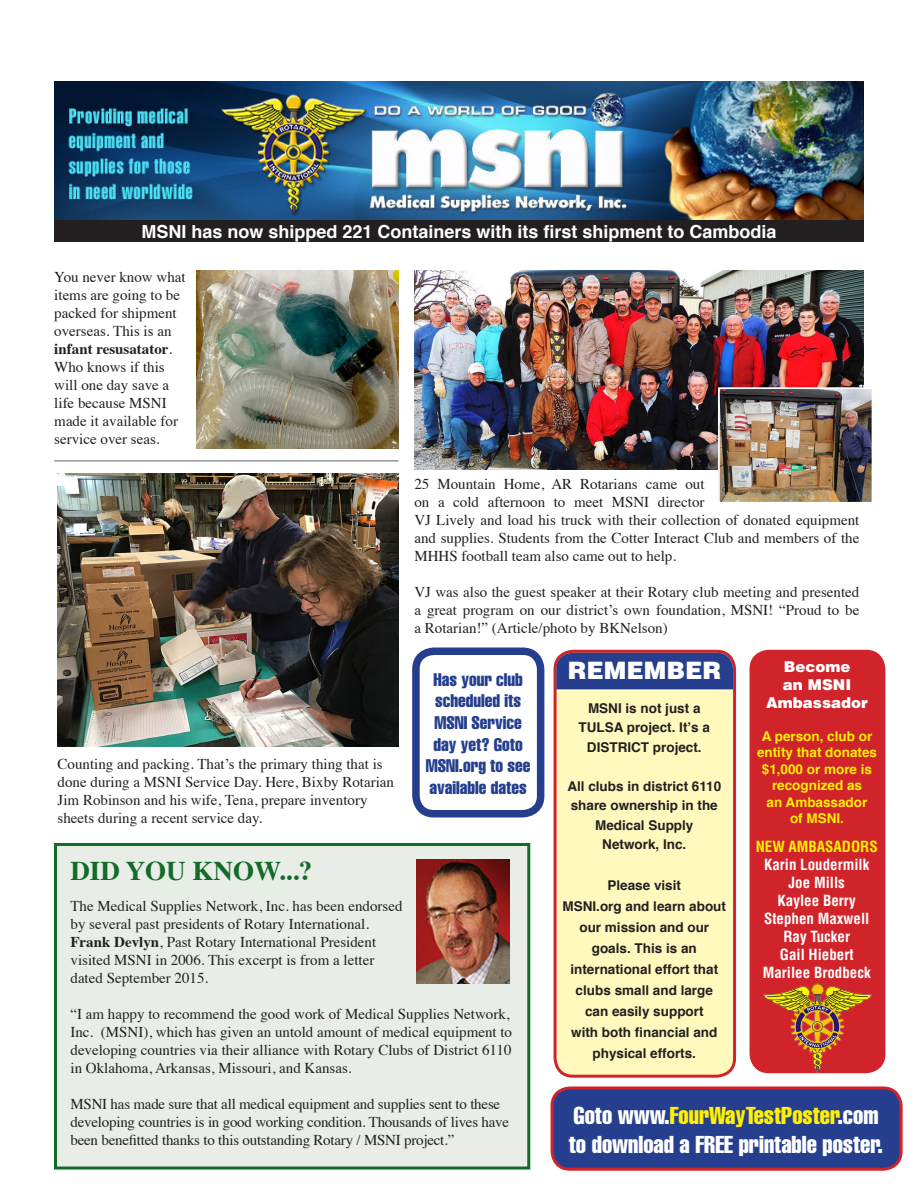
<style>
.page{position:relative;width:918px;height:1188px;background:#fff}
.page>*{position:absolute;margin:0;border:0;box-sizing:border-box;transform-origin:0 0}
.t1{font:700 27px "Times";color:#136b29}
.t2{font:extra-condensed 24px "Helvetica";color:#fff}
.t3{font:extra-condensed 24px "Helvetica";color:#fff101}
.t4{font:900 24px "Helvetica";color:#fff}
.t5{font:extra-condensed 18px/21.6px "Helvetica";color:#253f8e;text-align:justify}
.t6{font:700 18px "Helvetica";color:#fff}
.Times_Reg_10{font:15px/18px "Times";color:#231f20}
.Helv_bold_cond_white{font:700 condensed 15px "Helvetica";color:#fff}
.t7{font:900 15px/18px "Helvetica";color:#fff;text-align:center}
.Helv_bold_cond_white-2{font:700 condensed 15px "Helvetica";color:#fff101}
.t8{font:700 13.5px/19.5px "Helvetica";color:#231f20;text-align:center}
.t9{font:700 13.5px/16.5px "Helvetica";color:#fff101;text-align:center}
.s1{font-weight:700}
.s2{color:#fff}
</style>
<div class="page">
<img style="left:54px;top:81px;width:810px;height:139px">
<hr style="left:54px;top:460px;width:345px;height:2px;background:#939598">
<div style="left:54px;top:220px;width:810px;height:22px;background:#231f20"></div>
<div style="left:552px;top:1088px;width:349px;height:81px;background:#253f8e;border-radius:18px"></div>
<div style="left:551px;top:1086px;width:352px;height:85px;border:3px solid #d1232a;border-radius:18px"></div>
<div style="left:412px;top:648px;width:132px;height:170px;border:8px solid #253f8e;border-radius:18px"></div>
<div style="left:56px;top:844px;width:473px;height:324px;background:#e8eee7"></div>
<div style="left:54px;top:843px;width:476px;height:327px;border:3px solid #136b29"></div>
<img style="left:417px;top:859px;width:93px;height:124px">
<div style="left:555px;top:651px;width:180px;height:425px;background:#fff9bd;border-radius:18px"></div>
<div style="left:554px;top:650px;width:182px;height:428px;border:3px solid #d1232a;border-radius:18px"></div>
<div style="left:556px;top:653px;width:177px;height:36px;background:#253f8e"></div>
<img style="left:196px;top:270px;width:203px;height:178px">
<div style="left:751px;top:651px;width:133px;height:421px;background:#d1232a;border-radius:18px"></div>
<div style="left:750px;top:650px;width:135px;height:423px;border:3px solid #d1232a;border-radius:18px"></div>
<img style="left:761px;top:983px;width:113px;height:91px">
<img style="left:414px;top:270px;width:450px;height:200px">
<img style="left:721px;top:390px;width:149px;height:111px">
<div style="left:718px;top:387px;width:155px;height:117px;border:2px solid #fff"></div>
<img style="left:58px;top:473px;width:341px;height:274px">
<p class="t6" style="left:141px;top:217px;width:637px">MSNI has now shipped 221 Containers with its first shipment to Cambodia</p>
<p class="Times_Reg_10" style="left:54px;top:266px;width:133px">You never know what items are going to be packed for shipment overseas. This is an <span class="s1">infant resusatator</span>.<br>Who knows if this will one day save a life because MSNI made it available for service over seas.</p>
<p class="Times_Reg_10" style="left:414px;top:474px;width:446px">25 Mountain Home, AR Rotarians came out<br>on a cold afternoon to meet MSNI director<br>VJ Lively and load his truck with their collection of donated equipment and supplies. Students from the Cotter Interact Club and members of the MHHS football team also came out to help.</p>
<p class="Times_Reg_10" style="left:414px;top:582px;width:446px;text-align:justify">VJ was also the guest speaker at their Rotary club meeting and presented a great program on our district’s own foundation, MSNI! “Proud to be a Rotarian!” (Article/photo by BKNelson)</p>
<p class="Times_Reg_10" style="left:58px;top:753px;width:338px">Counting and packing. That’s the primary thing that is done during a MSNI Service Day. Here, Bixby Rotarian Jim Robinson and his wife, Tena, prepare inventory sheets during a recent service day.</p>
<p class="t5" style="left:434px;top:668px;width:91px">Has your club scheduled its MSNI Service</p>
<p class="t5" style="left:434px;top:733px;width:91px">day yet? Goto</p>
<p class="t5" style="left:426px;top:755px;width:106px">MSNI.org to see available dates</p>
<p class="t1" style="left:70px;top:845px;width:243px">DID YOU KNOW...?</p>
<p class="Times_Reg_10" style="left:70px;top:896px;width:334px">The Medical Supplies Network, Inc. has been endorsed by several past presidents of Rotary International.<br><span class="s1">Frank Devlyn</span>, Past Rotary International President visited MSNI in 2006. This excerpt is from a letter dated September 2015.</p>
<p class="Times_Reg_10" style="left:70px;top:1004px;width:443px">“I am happy to recommend the good work of Medical Supplies Network, Inc. (MSNI), which has given an untold amount of medical equipment to developing countries via their alliance with Rotary Clubs of District 6110 in Oklahoma, Arkansas, Missouri, and Kansas.</p>
<p class="Times_Reg_10" style="left:70px;top:1094px;width:440px">MSNI has made sure that all medical equipment and supplies sent to these developing countries is in good working condition. Thousands of lives have been benefitted thanks to this outstanding Rotary / MSNI project.”</p>
<p class="t4" style="left:568px;top:655px;width:155px">REMEMBER</p>
<p class="t7" style="left:766px;top:657px;width:103px">Become<br>an MSNI<br>Ambassador</p>
<p class="t9" style="left:757px;top:728px;width:122px">A person, club or entity that donates $1,000 or more is recognized as<br>an Ambassador<br>of MSNI.</p>
<p class="Helv_bold_cond_white-2" style="left:756px;top:838px;width:124px">NEW AMBASADORS</p>
<p class="Helv_bold_cond_white" style="left:764px;top:856px;width:107px">Karin Loudermilk</p>
<p class="Helv_bold_cond_white" style="left:789px;top:874px;width:58px">Joe Mills</p>
<p class="Helv_bold_cond_white" style="left:778px;top:892px;width:80px">Kaylee Berry</p>
<p class="Helv_bold_cond_white" style="left:764px;top:910px;width:107px">Stephen Maxwell</p>
<p class="Helv_bold_cond_white" style="left:783px;top:928px;width:68px">Ray Tucker</p>
<p class="Helv_bold_cond_white" style="left:780px;top:946px;width:75px">Gail Hiebert</p>
<p class="Helv_bold_cond_white" style="left:763px;top:964px;width:109px">Marilee Brodbeck</p>
<p class="t8" style="left:579px;top:698px;width:133px">MSNI is not just a<br>TULSA project. It’s a<br>DISTRICT project.</p>
<p class="t8" style="left:567px;top:776px;width:155px">All clubs in district 6110 share ownership in the<br>Medical Supply<br>Network, Inc.</p>
<p class="t8" style="left:608px;top:875px;width:75px">Please visit</p>
<p class="t8" style="left:563px;top:896px;width:165px">MSNI.org and learn about</p>
<p class="t8" style="left:579px;top:917px;width:131px">our mission and our</p>
<p class="t8" style="left:592px;top:938px;width:107px">goals. This is an</p>
<p class="t8" style="left:570px;top:959px;width:149px">international effort that</p>
<p class="t8" style="left:576px;top:980px;width:139px">clubs small and large</p>
<p class="t8" style="left:585px;top:1001px;width:120px">can easily support</p>
<p class="t8" style="left:571px;top:1022px;width:148px">with both financial and</p>
<p class="t8" style="left:593px;top:1043px;width:105px">physical efforts.</p>
<p class="t3" style="left:574px;top:1100px;width:306px"><span class="s2">Goto www.</span>FourWayTestPoster<span class="s2">.com</span></p>
<p class="t2" style="left:569px;top:1129px;width:316px">to download a FREE printable poster.</p>
</div>
